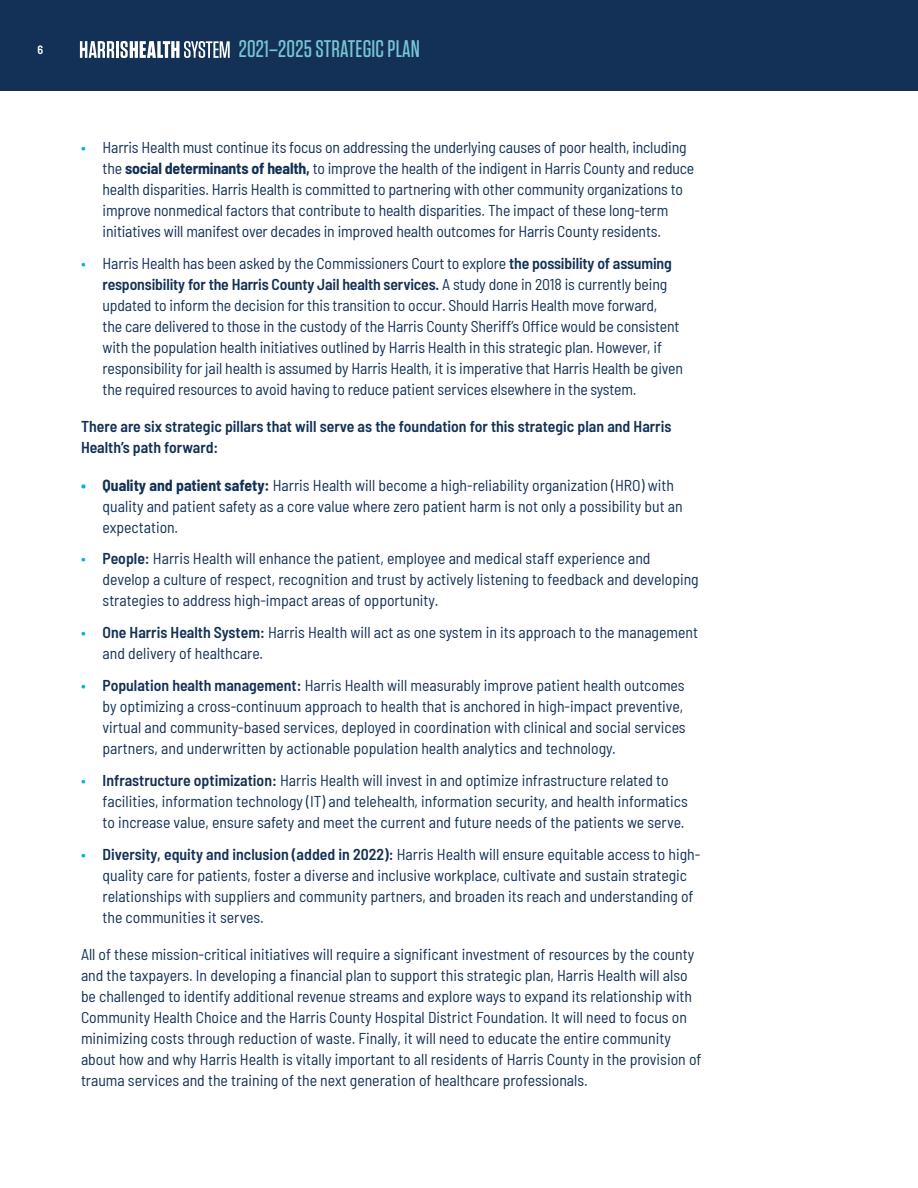
<style>
.page{position:relative;width:918px;height:1188px;background:#fff}
.page>*{position:absolute;margin:0;border:0;box-sizing:border-box;transform-origin:0 0}
.t1{font:500 24px "Tungsten";letter-spacing:.01em;color:#77c4d5}
.t2{font:semi-condensed 15.75px/21px "Barlow";color:#133156}
.t3{font:600 semi-condensed 15.75px/21px "Barlow";color:#133156}
.t4{font:600 semi-condensed 12px "Barlow";color:#fff}
.s1{color:#00aeef}
.s2{font-weight:700}
.s3{font-weight:600}
.s4{font-weight:700;color:#00aeef}
</style>
<div class="page">
<div style="left:0;top:0;width:918px;height:91px;background:#133156"></div>
<hr style="left:116px;top:41px;width:3px;height:17px;background:#fff">
<svg style="left:120px;top:41px;width:110px;height:17px"></svg>
<svg style="left:80px;top:41px;width:34px;height:17px"></svg>
<p class="t4" style="left:38px;top:41px;width:7px">6</p>
<h1 class="t1" style="left:239px;top:37px;width:183px">2021–2025 STRATEGIC PLAN</h1>
<p class="t2" style="left:103px;top:136px;width:593px;text-indent:-22px"><span class="s1">•</span> Harris Health must continue its focus on addressing the underlying causes of poor health, including the <span class="s2">social determinants of health,</span> to improve the health of the indigent in Harris County and reduce health disparities. Harris Health is committed to partnering with other community organizations to improve nonmedical factors that contribute to health disparities. The impact of these long-term initiatives will manifest over decades in improved health outcomes for Harris County residents.</p>
<p class="t2" style="left:103px;top:252px;width:582px;text-indent:-22px"><span class="s1">•</span> Harris Health has been asked by the Commissioners Court to explore <span class="s3">the possibility of assuming responsibility for the Harris County Jail health services.</span> A study done in 2018 is currently being updated to inform the decision for this transition to occur. Should Harris Health move forward,<br>the care delivered to those in the custody of the Harris County Sheriff’s Office would be consistent with the population health initiatives outlined by Harris Health in this strategic plan. However, if responsibility for jail health is assumed by Harris Health, it is imperative that Harris Health be given the required resources to avoid having to reduce patient services elsewhere in the system.</p>
<p class="t3" style="left:81px;top:415px;width:592px">There are six strategic pillars that will serve as the foundation for this strategic plan and Harris<br>Health’s path forward:</p>
<p class="t2" style="left:103px;top:473px;width:582px;text-indent:-22px"><span class="s4">•</span> <span class="s2">Quality and patient safety:</span> Harris Health will become a high-reliability organization (HRO) with quality and patient safety as a core value where zero patient harm is not only a possibility but an expectation.</p>
<p class="t2" style="left:103px;top:547px;width:598px;text-indent:-22px"><span class="s1">•</span> <span class="s3">People:</span> Harris Health will enhance the patient, employee and medical staff experience and develop a culture of respect, recognition and trust by actively listening to feedback and developing strategies to address high-impact areas of opportunity.</p>
<p class="t2" style="left:103px;top:621px;width:597px;text-indent:-22px"><span class="s1">•</span> <span class="s3">One Harris Health System:</span> Harris Health will act as one system in its approach to the management and delivery of healthcare.</p>
<p class="t2" style="left:103px;top:674px;width:585px;text-indent:-22px"><span class="s1">•</span> <span class="s3">Population health management:</span> Harris Health will measurably improve patient health outcomes by optimizing a cross-continuum approach to health that is anchored in high-impact preventive, virtual and community-based services, deployed in coordination with clinical and social services partners, and underwritten by actionable population health analytics and technology.</p>
<p class="t2" style="left:103px;top:768px;width:587px;text-indent:-22px"><span class="s1">•</span> <span class="s3">Infrastructure optimization:</span> Harris Health will invest in and optimize infrastructure related to facilities, information technology (IT) and telehealth, information security, and health informatics to increase value, ensure safety and meet the current and future needs of the patients we serve.</p>
<p class="t2" style="left:103px;top:842px;width:599px;text-indent:-22px"><span class="s1">•</span> <span class="s3">Diversity, equity and inclusion (added in 2022):</span> Harris Health will ensure equitable access to high&shy;quality care for patients, foster a diverse and inclusive workplace, cultivate and sustain strategic relationships with suppliers and community partners, and broaden its reach and understanding of the communities it serves.</p>
<p class="t2" style="left:81px;top:942px;width:622px">All of these mission-critical initiatives will require a significant investment of resources by the county and the taxpayers. In developing a financial plan to support this strategic plan, Harris Health will also be challenged to identify additional revenue streams and explore ways to expand its relationship with Community Health Choice and the Harris County Hospital District Foundation. It will need to focus on minimizing costs through reduction of waste. Finally, it will need to educate the entire community about how and why Harris Health is vitally important to all residents of Harris County in the provision of trauma services and the training of the next generation of healthcare professionals.</p>
</div>
